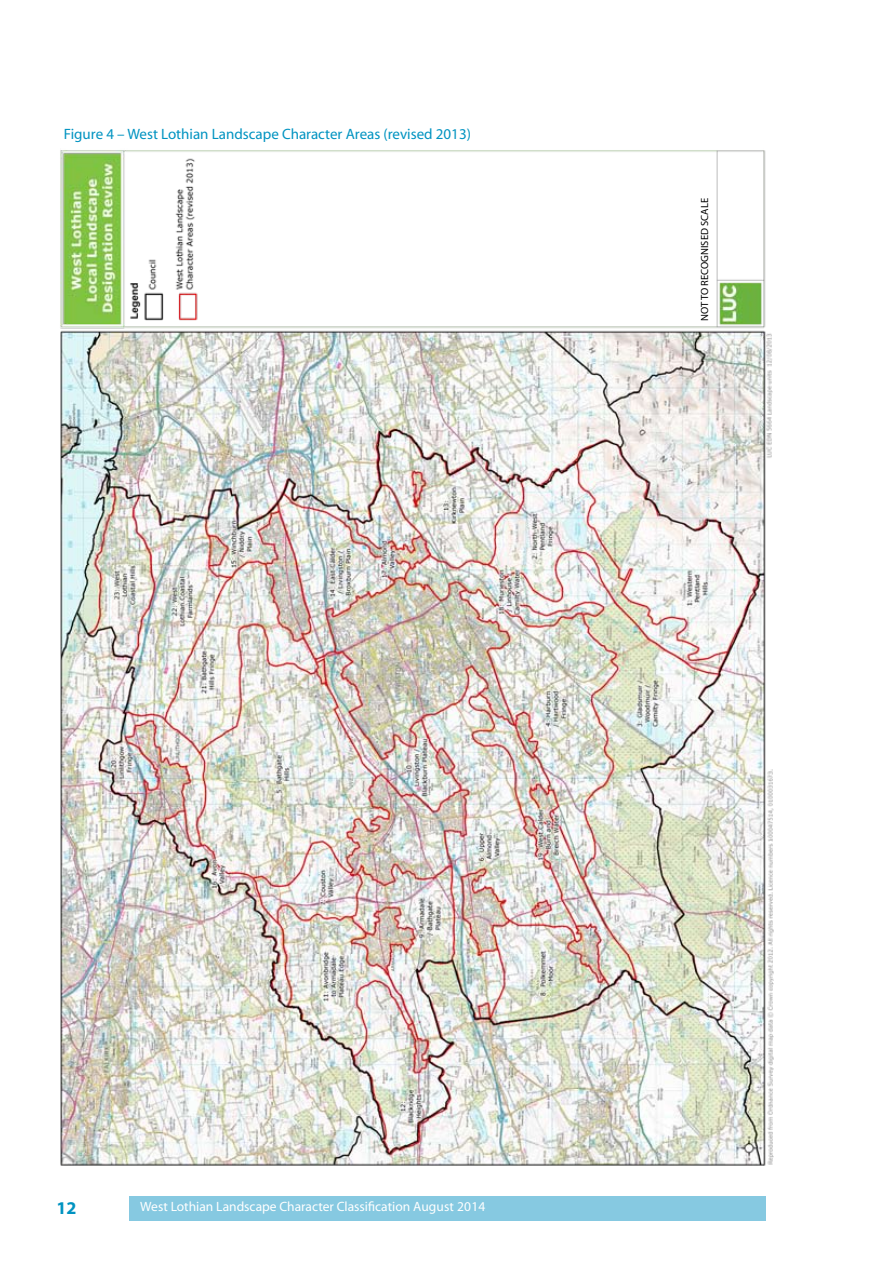
<style>
.page{position:relative;width:893px;height:1263px;background:#fff}
.page>*{position:absolute;margin:0;border:0;box-sizing:border-box;transform-origin:0 0}
.t1{font:700 18px "Myriad";color:#0093c1}
.t2{font:15px "Myriad";color:#0093c1}
.t3{font:13.5px "Myriad";color:#fff}
.t4{font:10.5px "Myriad";color:#000}
</style>
<div class="page">
<div style="left:129px;top:1196px;width:636px;height:24px;background:#86c9e1"></div>
<img style="left:60px;top:150px;width:714px;height:1016px">
<div style="left:699px;top:192px;width:15px;height:130px;background:#fff"></div>
<svg style="left:697px;top:196px;width:15px;height:127px"></svg>
<p class="t2" style="left:64px;top:126px;width:409px">Figure 4 – West Lothian Landscape Character Areas (revised 2013)</p>
<p class="t4" style="left:699px;top:321px;width:124px;rotate:-90deg">NOT TO RECOGNISED SCALE</p>
<p class="t1" style="left:56px;top:1199px;width:21px">12</p>
<p class="t3" style="left:140px;top:1199px;width:347px">West Lothian Landscape Character Classification August 2014</p>
</div>
